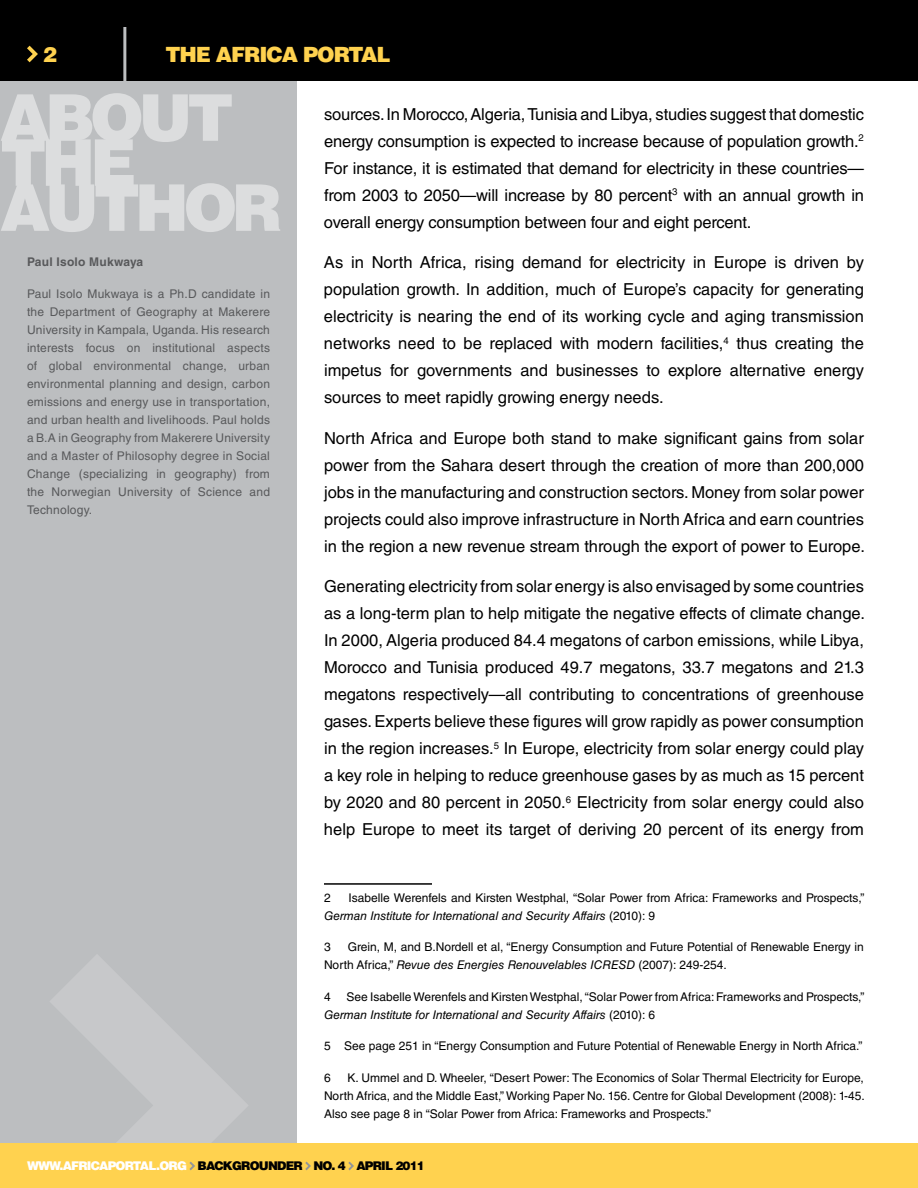
<style>
.page{position:relative;width:918px;height:1188px;background:#fff}
.page>*{position:absolute;margin:0;border:0;box-sizing:border-box;transform-origin:0 0}
.t1{font:900 64.5px "Helvetica LT Std";letter-spacing:-.08em;color:#dcddde}
.t2{font:900 21px "Helvetica LT Std";letter-spacing:-.05em;color:#ffd24f}
.t3{font:16.5px/27px "Helvetica LT Std";color:#000;text-align:justify}
.t4{font:12px/18px "Helvetica LT Std";color:#000}
.t5{font:12px/18px "Helvetica LT Std";letter-spacing:.02em;color:#58595b;text-align:justify}
.t6{font:900 12px "Helvetica LT Std";letter-spacing:-.07em;color:#000}
.t7{font:700 12px "Helvetica LT Std";letter-spacing:.02em;color:#58595b}
.s1{font-style:italic}
.s2{color:#fff}
</style>
<div class="page">
<div style="left:0;top:25px;width:297px;height:1163px;background:#bcbec0"></div>
<div style="left:0;top:0;width:125px;height:81px;background:#000"></div>
<svg style="left:27px;top:46px;width:11px;height:16px"></svg>
<div style="left:125px;top:0;width:793px;height:81px;background:#000"></div>
<svg style="left:49px;top:955px;width:200px;height:189px"></svg>
<div style="left:0;top:1144px;width:918px;height:44px;background:#ffd24f"></div>
<svg style="left:189px;top:1162px;width:6px;height:8px"></svg>
<svg style="left:305px;top:1162px;width:6px;height:8px"></svg>
<svg style="left:348px;top:1162px;width:6px;height:8px"></svg>
<hr style="left:123px;top:27px;width:3px;height:54px;background:#bcbec0">
<hr style="left:324px;top:883px;width:108px;height:2px;background:#000">
<p class="t2" style="left:43px;top:41px;width:16px">2</p>
<p class="t2" style="left:165px;top:40px;width:227px">THE AFRICA PORTAL</p>
<h1 class="t1" style="left:0;top:75px;width:235px">ABOUT</h1>
<h1 class="t1" style="left:0;top:120px;width:138px">THE</h1>
<h1 class="t1" style="left:0;top:166px;width:284px">AUTHOR</h1>
<p class="t7" style="left:27px;top:255px;width:118px">Paul Isolo Mukwaya</p>
<p class="t5" style="left:27px;top:285px;width:245px">Paul Isolo Mukwaya is a Ph.D candidate in the Department of Geography at Makerere University in Kampala, Uganda. His research interests focus on institutional aspects of global environmental change, urban environmental planning and design, carbon emissions and energy use in transportation, and urban health and livelihoods. Paul holds a B.A in Geography from Makerere University and a Master of Philosophy degree in Social Change (specializing in geography) from the Norwegian University of Science and Technology.</p>
<p class="t3" style="left:324px;top:101px;width:542px">sources. In Morocco, Algeria, Tunisia and Libya, studies suggest that domestic energy consumption is expected to increase because of population growth.<sup>2<br></sup>For instance, it is estimated that demand for electricity in these countries— from 2003 to 2050—will increase by 80 percent<sup>3</sup> with an annual growth in overall energy consumption between four and eight percent.</p>
<p class="t3" style="left:324px;top:249px;width:541px">As in North Africa, rising demand for electricity in Europe is driven by population growth. In addition, much of Europe’s capacity for generating electricity is nearing the end of its working cycle and aging transmission networks need to be replaced with modern facilities,<sup>4</sup> thus creating the impetus for governments and businesses to explore alternative energy sources to meet rapidly growing energy needs.</p>
<p class="t3" style="left:324px;top:425px;width:542px">North Africa and Europe both stand to make significant gains from solar power from the Sahara desert through the creation of more than 200,000 jobs in the manufacturing and construction sectors. Money from solar power projects could also improve infrastructure in North Africa and earn countries in the region a new revenue stream through the export of power to Europe.</p>
<p class="t3" style="left:324px;top:573px;width:543px">Generating electricity from solar energy is also envisaged by some countries as a long-term plan to help mitigate the negative effects of climate change.<br>In 2000, Algeria produced 84.4 megatons of carbon emissions, while Libya, Morocco and Tunisia produced 49.7 megatons, 33.7 megatons and 21.3 megatons respectively—all contributing to concentrations of greenhouse gases. Experts believe these figures will grow rapidly as power consumption in the region increases.<sup>5</sup> In Europe, electricity from solar energy could play a key role in helping to reduce greenhouse gases by as much as 15 percent by 2020 and 80 percent in 2050.<sup>6</sup> Electricity from solar energy could also help Europe to meet its target of deriving 20 percent of its energy from</p>
<p class="t4" style="left:324px;top:889px;width:542px;text-indent:25px">Isabelle Werenfels and Kirsten Westphal, “Solar Power from Africa: Frameworks and Prospects,”<br><span class="s1">German Institute for International and Security Affairs</span> (2010): 9</p>
<p class="t4" style="left:324px;top:938px;width:8px">3</p>
<p class="t4" style="left:324px;top:889px;width:8px">2</p>
<p class="t4" style="left:324px;top:938px;width:541px;text-indent:24px">Grein, M, and B.Nordell et al, “Energy Consumption and Future Potential of Renewable Energy in<br>North Africa,” <span class="s1">Revue des Energies Renouvelables ICRESD</span> (2007): 249-254.</p>
<p class="t4" style="left:324px;top:988px;width:8px">4</p>
<p class="t4" style="left:324px;top:988px;width:542px;text-indent:23px">See Isabelle Werenfels and Kirsten Westphal, “Solar Power from Africa: Frameworks and Prospects,”<br><span class="s1">German Institute for International and Security Affairs</span> (2010): 6</p>
<p class="t4" style="left:324px;top:1037px;width:540px">5 See page 251 in “Energy Consumption and Future Potential of Renewable Energy in North Africa.”</p>
<p class="t4" style="left:324px;top:1069px;width:8px">6</p>
<p class="t4" style="left:324px;top:1069px;width:542px;text-align:justify;text-indent:24px">K. Ummel and D. Wheeler, “Desert Power: The Economics of Solar Thermal Electricity for Europe, North Africa, and the Middle East,” Working Paper No. 156. Centre for Global Development (2008): 1-45.<br>Also see page 8 in “Solar Power from Africa: Frameworks and Prospects.”</p>
<p class="t6" style="left:27px;top:1158px;width:399px"><span class="s2">WWW.AFRICAPORTAL.ORG</span> BACKGROUNDER NO. 4 APRIL 2011</p>
</div>
